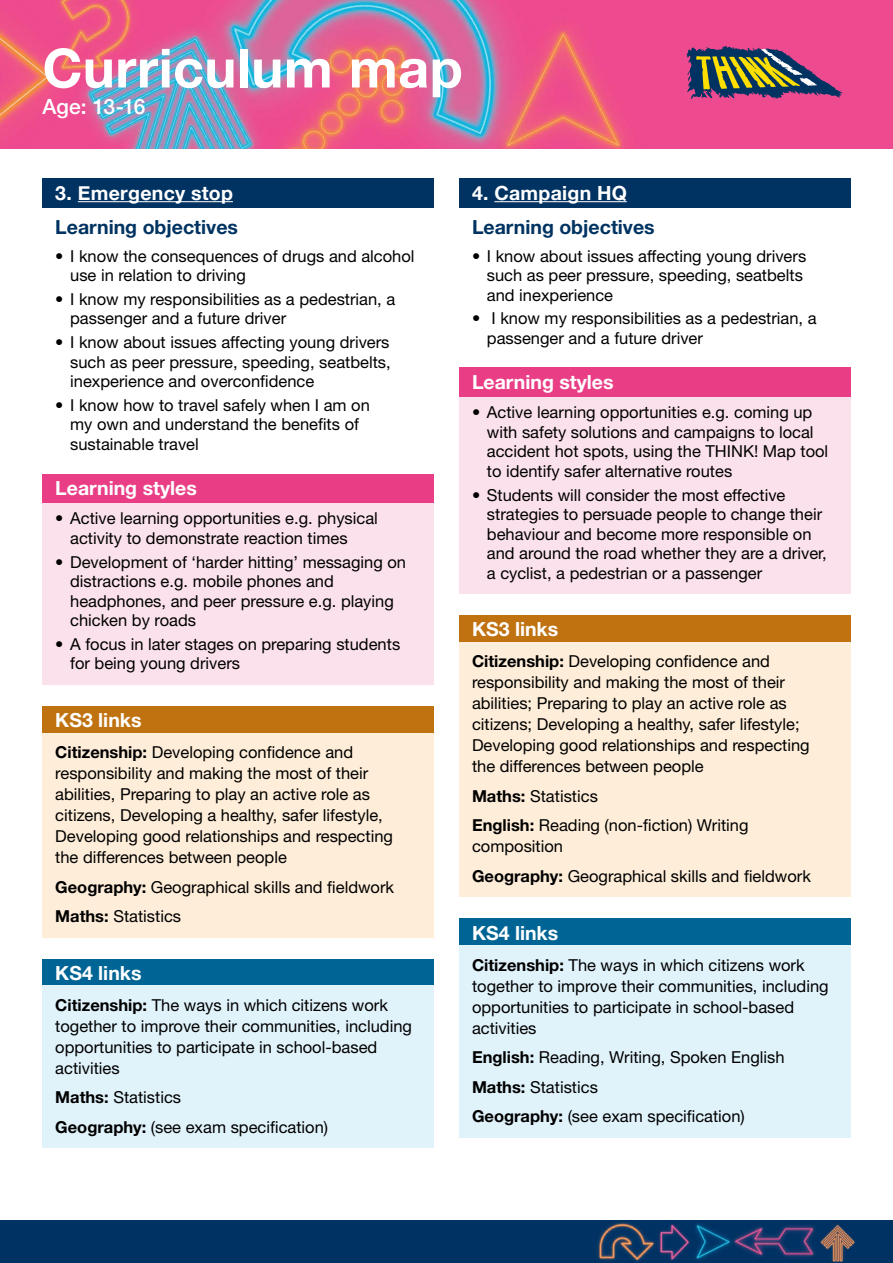
<style>
.page{position:relative;width:893px;height:1263px;background:#fff}
.page>*{position:absolute;margin:0;border:0;box-sizing:border-box;transform-origin:0 0}
.t1{font:700 54px "Helvetica Neue";letter-spacing:.01em;color:#fff}
.t2{font:500 21px "Helvetica Neue";letter-spacing:-.025em;color:#fff}
.t3{font:700 19.5px "Helvetica Neue LT Std";color:#fff}
.t4{font:700 19.5px "Helvetica Neue LT Std";color:#003361}
.t5{font:700 19.5px "Helvetica Neue";letter-spacing:.015em;color:#fff}
.t6{font:16.5px/19.5px "Helvetica Neue LT Std";color:#000}
.s1{font-weight:700}
</style>
<div class="page">
<img style="left:0;top:0;width:893px;height:149px">
<svg style="left:687px;top:46px;width:155px;height:53px;background:#805d63"></svg>
<img style="left:0;top:1220px;width:888px;height:43px">
<div style="left:43px;top:179px;width:391px;height:29px;background:#003361"></div>
<hr style="left:78px;top:201px;width:155px;height:1px;background:#fff">
<div style="left:43px;top:474px;width:391px;height:32px;background:#e93e86"></div>
<div style="left:43px;top:503px;width:391px;height:58px;background:#fbe1eb"></div>
<div style="left:43px;top:546px;width:391px;height:97px;background:#fbe1eb"></div>
<div style="left:43px;top:629px;width:391px;height:56px;background:#fbe1eb"></div>
<div style="left:43px;top:706px;width:391px;height:32px;background:#c07211"></div>
<div style="left:43px;top:733px;width:391px;height:143px;background:#feedd8"></div>
<div style="left:43px;top:867px;width:391px;height:39px;background:#feedd8"></div>
<div style="left:43px;top:897px;width:391px;height:40px;background:#feedd8"></div>
<div style="left:43px;top:959px;width:391px;height:32px;background:#006595"></div>
<div style="left:43px;top:985px;width:391px;height:102px;background:#e0f2fa"></div>
<div style="left:43px;top:1078px;width:391px;height:39px;background:#e0f2fa"></div>
<div style="left:43px;top:1107px;width:391px;height:41px;background:#e0f2fa"></div>
<div style="left:459px;top:179px;width:391px;height:29px;background:#003361"></div>
<hr style="left:494px;top:201px;width:133px;height:1px;background:#fff">
<div style="left:459px;top:368px;width:391px;height:32px;background:#e93e86"></div>
<div style="left:459px;top:397px;width:391px;height:97px;background:#fbe1eb"></div>
<div style="left:459px;top:479px;width:391px;height:115px;background:#fbe1eb"></div>
<div style="left:459px;top:615px;width:391px;height:33px;background:#c07211"></div>
<div style="left:459px;top:642px;width:391px;height:143px;background:#feedd8"></div>
<div style="left:459px;top:776px;width:391px;height:39px;background:#feedd8"></div>
<div style="left:459px;top:806px;width:391px;height:60px;background:#feedd8"></div>
<div style="left:459px;top:856px;width:391px;height:41px;background:#feedd8"></div>
<div style="left:459px;top:919px;width:391px;height:32px;background:#006595"></div>
<div style="left:459px;top:945px;width:391px;height:102px;background:#e0f2fa"></div>
<div style="left:459px;top:1038px;width:391px;height:38px;background:#e0f2fa"></div>
<div style="left:459px;top:1067px;width:391px;height:39px;background:#e0f2fa"></div>
<div style="left:459px;top:1097px;width:391px;height:40px;background:#e0f2fa"></div>
<h1 class="t1" style="left:43px;top:26px;width:422px">Curriculum map</h1>
<p class="t2" style="left:43px;top:90px;width:104px">Age: 13-16</p>
<p class="t5" style="left:55px;top:177px;width:179px">3. Emergency stop</p>
<p class="t4" style="left:55px;top:214px;width:184px">Learning objectives</p>
<p class="t6" style="left:70px;top:246px;width:346px;text-indent:-15px">• I know the consequences of drugs and alcohol use in relation to driving</p>
<p class="t6" style="left:70px;top:289px;width:327px;text-indent:-15px">• I know my responsibilities as a pedestrian, a passenger and a future driver</p>
<p class="t6" style="left:70px;top:332px;width:322px;text-align:justify;text-indent:-15px">• I know about issues affecting young drivers such as peer pressure, speeding, seatbelts, inexperience and overconfidence</p>
<p class="t6" style="left:70px;top:395px;width:301px;text-indent:-15px">• I know how to travel safely when I am on my own and understand the benefits of sustainable travel</p>
<p class="t3" style="left:55px;top:476px;width:143px">Learning styles</p>
<p class="t6" style="left:70px;top:508px;width:309px;text-indent:-15px">• Active learning opportunities e.g. physical activity to demonstrate reaction times</p>
<p class="t6" style="left:70px;top:552px;width:337px;text-indent:-15px">• Development of ‘harder hitting’ messaging on distractions e.g. mobile phones and headphones, and peer pressure e.g. playing chicken by roads</p>
<p class="t6" style="left:70px;top:634px;width:332px;text-indent:-15px">• A focus in later stages on preparing students for being young drivers</p>
<p class="t3" style="left:55px;top:708px;width:88px">KS3 links</p>
<p class="t6" style="left:55px;top:741px;width:339px;line-height:21px"><span class="s1">Citizenship:</span> Developing confidence and responsibility and making the most of their abilities, Preparing to play an active role as citizens, Developing a healthy, safer lifestyle, Developing good relationships and respecting the differences between people</p>
<p class="t6" style="left:55px;top:872px;width:340px;line-height:29.5px"><span class="s1">Geography:</span> Geographical skills and fieldwork<br><span class="s1">Maths:</span> Statistics</p>
<p class="t3" style="left:55px;top:961px;width:88px">KS4 links</p>
<p class="t6" style="left:55px;top:994px;width:358px;line-height:21px"><span class="s1">Citizenship:</span> The ways in which citizens work together to improve their communities, including opportunities to participate in school-based activities</p>
<p class="t6" style="left:55px;top:1082px;width:274px;line-height:29.5px"><span class="s1">Maths:</span> Statistics<br><span class="s1">Geography:</span> (see exam specification)</p>
<p class="t5" style="left:472px;top:177px;width:156px">4. Campaign HQ</p>
<p class="t4" style="left:472px;top:214px;width:184px">Learning objectives</p>
<p class="t6" style="left:487px;top:246px;width:321px;text-indent:-15px">• I know about issues affecting young drivers such as peer pressure, speeding, seatbelts and inexperience</p>
<p class="t6" style="left:487px;top:308px;width:331px;text-indent:-15px">• I know my responsibilities as a pedestrian, a passenger and a future driver</p>
<p class="t3" style="left:472px;top:370px;width:143px">Learning styles</p>
<p class="t6" style="left:487px;top:402px;width:343px;text-indent:-15px">• Active learning opportunities e.g. coming up with safety solutions and campaigns to local accident hot spots, using the THINK! Map tool to identify safer alternative routes</p>
<p class="t6" style="left:487px;top:485px;width:341px;text-indent:-15px">• Students will consider the most effective strategies to persuade people to change their behaviour and become more responsible on and around the road whether they are a driver, a cyclist, a pedestrian or a passenger</p>
<p class="t3" style="left:472px;top:617px;width:88px">KS3 links</p>
<p class="t6" style="left:472px;top:651px;width:339px;line-height:21px"><span class="s1">Citizenship:</span> Developing confidence and responsibility and making the most of their abilities; Preparing to play an active role as citizens; Developing a healthy, safer lifestyle; Developing good relationships and respecting the differences between people</p>
<p class="t6" style="left:472px;top:781px;width:278px;line-height:29.5px"><span class="s1">Maths:</span> Statistics<br><span class="s1">English:</span> Reading (non-fiction) Writing</p>
<p class="t6" style="left:472px;top:831px;width:340px;line-height:29.5px">composition<br><span class="s1">Geography:</span> Geographical skills and fieldwork</p>
<p class="t3" style="left:472px;top:921px;width:88px">KS4 links</p>
<p class="t6" style="left:472px;top:954px;width:358px;line-height:21px"><span class="s1">Citizenship:</span> The ways in which citizens work together to improve their communities, including opportunities to participate in school-based activities</p>
<p class="t6" style="left:472px;top:1042px;width:314px;line-height:29.5px"><span class="s1">English:</span> Reading, Writing, Spoken English<br><span class="s1">Maths:</span> Statistics<br><span class="s1">Geography:</span> (see exam specification)</p>
</div>
